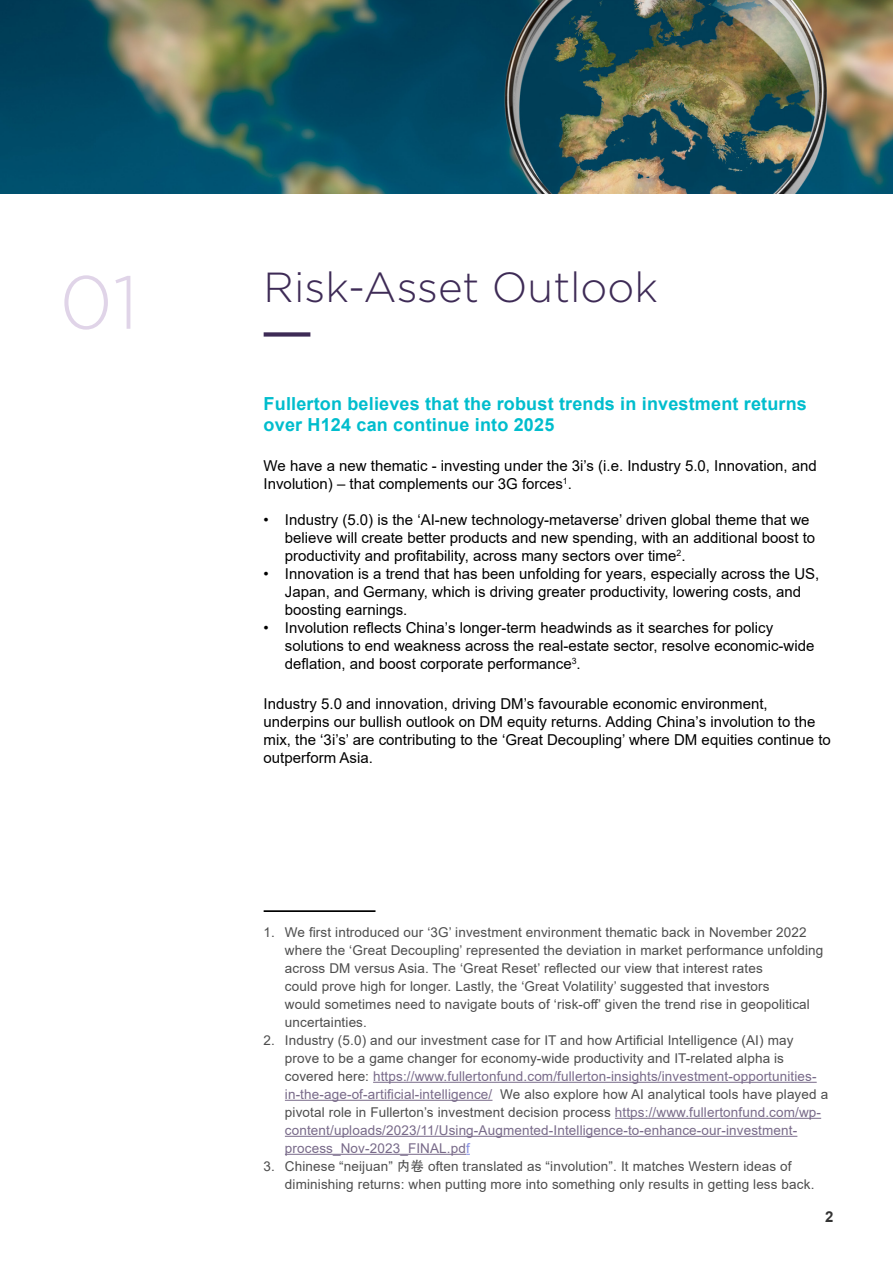
<style>
.page{position:relative;width:893px;height:1263px;background:#fff}
.page>*{position:absolute;margin:0;border:0;box-sizing:border-box;transform-origin:0 0}
.t1{font:300 75px "Gotham";color:#e0d4e8}
.t2{font:300 42px "Gotham";color:#3e2b56}
.t3{font:700 18px/21.6px "Arial";letter-spacing:.01em;color:#00bdcd}
.t4{font:15px/18px "Arial";color:#000}
.t5{font:700 15px "Arial";color:#333}
.t6{font:13.5px/18px "Arial";letter-spacing:.01em;color:#4d4d4d}
.t7{font:13.5px/18px "Arial";letter-spacing:.01em;color:#786a89}
.s1{color:#4d4d4d}
.s2{color:#848de2}
.s3{font-family:"Adobe Heiti Std"}
</style>
<div class="page">
<img style="left:0;top:0;width:893px;height:194px">
<div style="left:264px;top:332px;width:46px;height:5px;background:#3e2b56"></div>
<hr style="left:373px;top:1082px;width:444px;height:1px;background:#786a89">
<hr style="left:285px;top:1100px;width:207px;height:1px;background:#786a89">
<hr style="left:615px;top:1118px;width:206px;height:1px;background:#786a89">
<hr style="left:285px;top:1136px;width:512px;height:1px;background:#786a89">
<hr style="left:285px;top:1154px;width:181px;height:1px;background:#786a89">
<hr style="left:264px;top:910px;width:111px;height:2px;background:#000">
<h1 class="t1" style="left:60px;top:255px;width:80px">01</h1>
<h2 class="t2" style="left:264px;top:261px;width:396px">Risk-Asset Outlook</h2>
<p class="t3" style="left:264px;top:393px;width:545px">Fullerton believes that the robust trends in investment returns over H124 can continue into 2025</p>
<p class="t4" style="left:264px;top:456px;width:555px">We have a new thematic - investing under the 3i’s (i.e. Industry 5.0, Innovation, and<br>Involution) – that complements our 3G forces<sup>1</sup>.</p>
<p class="t4" style="left:285px;top:510px;width:532px;text-indent:-21px">• Industry (5.0) is the ‘AI-new technology-metaverse’ driven global theme that we believe will create better products and new spending, with an additional boost to productivity and profitability, across many sectors over time<sup>2</sup>.</p>
<p class="t4" style="left:285px;top:564px;width:536px;text-indent:-21px">• Innovation is a trend that has been unfolding for years, especially across the US,<br>Japan, and Germany, which is driving greater productivity, lowering costs, and boosting earnings.</p>
<p class="t4" style="left:285px;top:618px;width:531px;text-indent:-21px">• Involution reflects China’s longer-term headwinds as it searches for policy solutions to end weakness across the real-estate sector, resolve economic-wide deflation, and boost corporate performance<sup>3</sup>.</p>
<p class="t4" style="left:264px;top:694px;width:569px">Industry 5.0 and innovation, driving DM’s favourable economic environment, underpins our bullish outlook on DM equity returns. Adding China’s involution to the mix, the ‘3i’s’ are contributing to the ‘Great Decoupling’ where DM equities continue to outperform Asia.</p>
<p class="t6" style="left:285px;top:923px;width:540px;text-indent:-21px">1. We first introduced our ‘3G’ investment environment thematic back in November 2022 where the ‘Great Decoupling’ represented the deviation in market performance unfolding across DM versus Asia. The ‘Great Reset’ reflected our view that interest rates<br>could prove high for longer. Lastly, the ‘Great Volatility’ suggested that investors<br>would sometimes need to navigate bouts of ‘risk-off’ given the trend rise in geopolitical uncertainties.</p>
<p class="t7" style="left:285px;top:1031px;width:545px;text-indent:-21px"><span class="s1">2. Industry (5.0) and our investment case for IT and how Artificial Intelligence (AI) may prove to be a game changer for economy-wide productivity and IT-related alpha is covered here:</span> https://www.fullertonfund.com/fullerton-insights/investment-opportunities&shy;in-the-age-of-artificial-intelligence/ <span class="s1">We also explore how AI analytical tools have played a pivotal role in Fullerton’s investment decision process</span> https://www.fullertonfund.com/wp&shy;content/uploads/2023/11/Using-Augmented-Intelligence-to-enhance-our-investment&shy;process_Nov-2023_FINAL.pd<span class="s2">f</span></p>
<p class="t6" style="left:285px;top:1157px;width:531px;text-indent:-21px">3. Chinese “neijuan” <span class="s3">内卷</span> often translated as “involution”. It matches Western ideas of diminishing returns: when putting more into something only results in getting less back.</p>
<p class="t5" style="left:825px;top:1206px;width:10px">2</p>
</div>
